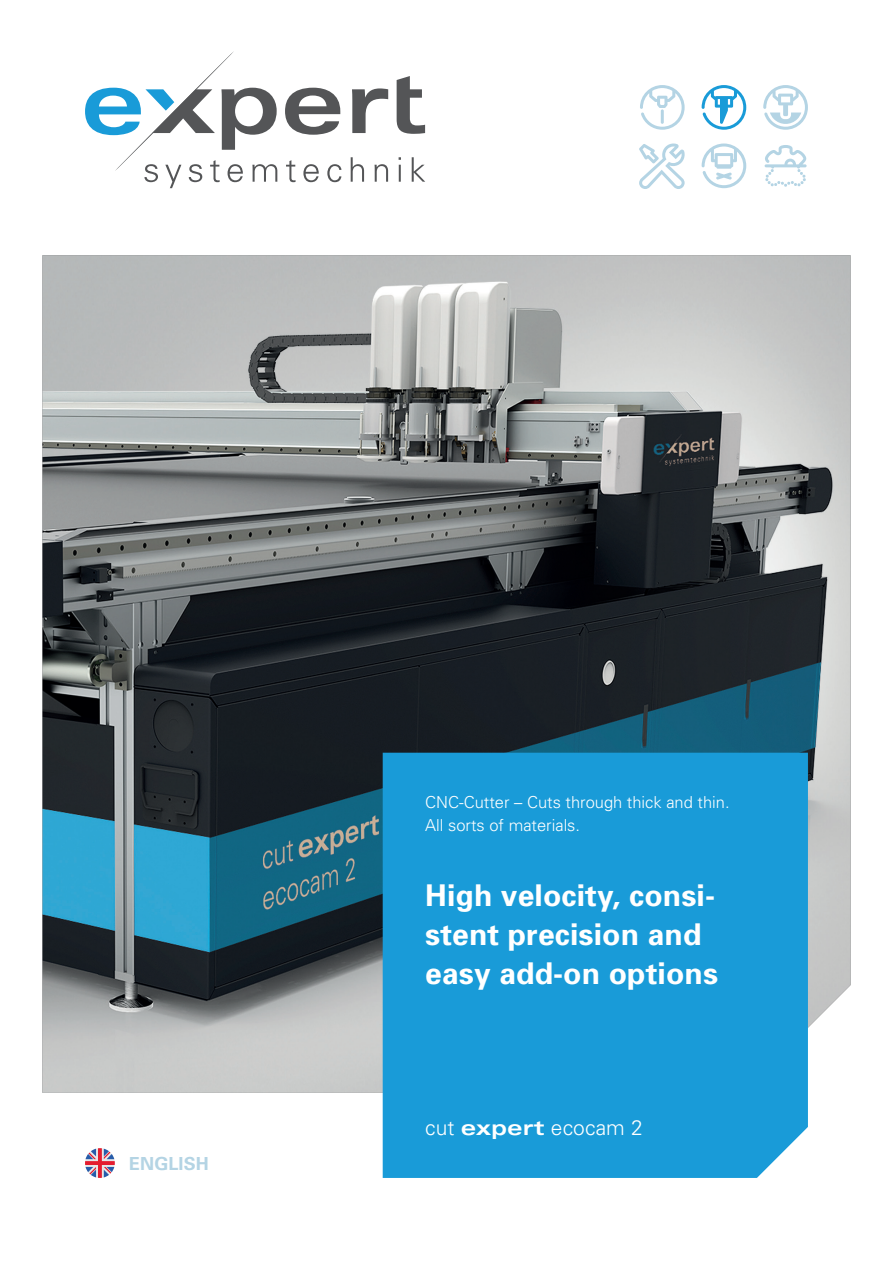
<style>
.page{position:relative;width:893px;height:1263px;background:#fff}
.page>*{position:absolute;margin:0;border:0;box-sizing:border-box;transform-origin:0 0}
.t1{font:700 30px/39px "Univers";letter-spacing:.005em;color:#fff}
.t2{font:300 21px "Univers";letter-spacing:.005em;color:#fff}
.t3{font:700 18px "Univers";letter-spacing:.005em;color:#b4d4e4}
.t4{font:300 16.5px/22.5px "Univers";color:#fff}
.s1{font-weight:700;font-stretch:expanded}
</style>
<div class="page">
<svg style="left:286px;top:160px;width:10px;height:22px"></svg>
<svg style="left:303px;top:164px;width:16px;height:18px"></svg>
<svg style="left:327px;top:164px;width:14px;height:18px"></svg>
<svg style="left:351px;top:157px;width:13px;height:25px"></svg>
<svg style="left:375px;top:164px;width:13px;height:18px"></svg>
<svg style="left:399px;top:157px;width:2px;height:25px"></svg>
<svg style="left:412px;top:157px;width:13px;height:25px"></svg>
<svg style="left:285px;top:88px;width:55px;height:47px"></svg>
<svg style="left:352px;top:88px;width:36px;height:45px"></svg>
<svg style="left:397px;top:76px;width:28px;height:58px"></svg>
<svg style="left:85px;top:51px;width:192px;height:137px"></svg>
<img style="left:43px;top:255px;width:807px;height:838px">
<div style="left:383px;top:753px;width:425px;height:425px;background:#199bd8"></div>
<svg style="left:640px;top:85px;width:45px;height:45px"></svg>
<svg style="left:702px;top:85px;width:44px;height:45px"></svg>
<svg style="left:763px;top:85px;width:45px;height:45px"></svg>
<svg style="left:702px;top:144px;width:44px;height:44px"></svg>
<svg style="left:765px;top:145px;width:42px;height:42px"></svg>
<svg style="left:639px;top:143px;width:46px;height:46px"></svg>
<svg style="left:85px;top:1148px;width:30px;height:30px"></svg>
<p class="t3" style="left:129px;top:1153px;width:81px">ENGLISH</p>
<p class="t4" style="left:425px;top:791px;width:306px">CNC-Cutter – Cuts through thick and thin.<br>All sorts of materials.</p>
<h1 class="t1" style="left:425px;top:876px;width:294px">High velocity, consi&shy;stent precision and easy add-on options</h1>
<p class="t2" style="left:425px;top:1115px;width:219px">cut <span class="s1">expert</span> ecocam 2</p>
</div>
